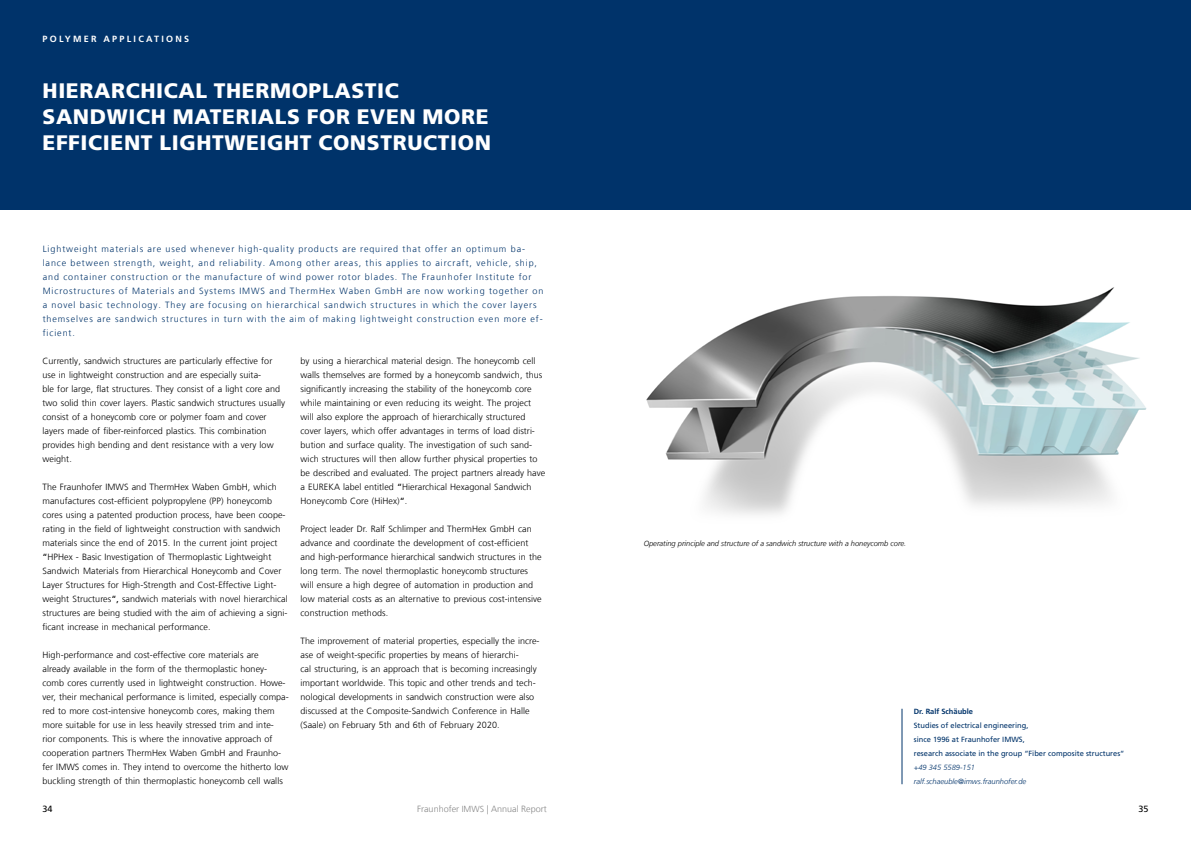
<style>
.page{position:relative;width:1191px;height:842px;background:#fff}
.page>*{position:absolute;margin:0;border:0;box-sizing:border-box;transform-origin:0 0}
.t1{font:900 21px/26px "Frutiger LT Com";letter-spacing:.03em;color:#fff}
.t2{font:300 9px/14px "Frutiger LT Com";letter-spacing:.005em;color:#000}
.t3{font:300 9px/14px "Frutiger LT Com";letter-spacing:.1em;color:#00336a}
.t4{font:300 9px "Frutiger LT Com";color:#878787}
.t5{font:700 9px "Frutiger LT Com";letter-spacing:.25em;color:#fff}
.t6{font:9px "Frutiger LT Com";color:#000}
.t7{font:7.5px/14px "Frutiger LT Com";color:#00336a}
.t8{font:italic 300 7.5px "Frutiger LT Com";color:#000}
.t9{font:italic 300 7.5px/14px "Frutiger LT Com";color:#00336a}
.t10{font:700 7.5px "Frutiger LT Com";color:#00336a}
.s1{font-weight:400}
.s2{font-size:8.8px}
</style>
<div class="page">
<div style="left:0;top:0;width:1191px;height:210px;background:#00336a"></div>
<hr style="left:901px;top:709px;width:1px;height:75px;background:#00336a">
<img style="left:646px;top:287px;width:501px;height:228px">
<p class="t5" style="left:43px;top:34px;width:148px">POLYMER APPLICATIONS</p>
<h1 class="t1" style="left:43px;top:78px;width:450px">HIERARCHICAL THERMOPLASTIC<br>SANDWICH MATERIALS FOR EVEN MORE<br>EFFICIENT LIGHTWEIGHT CONSTRUCTION</h1>
<p class="t3" style="left:43px;top:242px;width:502px">Lightweight materials are used whenever high-quality products are required that offer an optimum ba&shy;lance between strength, weight, and reliability. Among other areas, this applies to aircraft, vehicle, ship, and container construction or the manufacture of wind power rotor blades. The Fraunhofer Institute for Microstructures of Materials and Systems IMWS and ThermHex Waben GmbH are now working together on a novel basic technology. They are focusing on hierarchical sandwich structures in which the cover layers themselves are sandwich structures in turn with the aim of making lightweight construction even more ef&shy;ficient.</p>
<p class="t2" style="left:43px;top:354px;width:244px">Currently, sandwich structures are particularly effective for use in lightweight construction and are especially suita-<br>ble for large, flat structures. They consist of a light core and two solid thin cover layers. Plastic sandwich structures usually consist of a honeycomb core or polymer foam and cover layers made of fiber-reinforced plastics. This combination provides high bending and dent resistance with a very low weight.</p>
<p class="t2" style="left:43px;top:480px;width:247px">The Fraunhofer IMWS and ThermHex Waben GmbH, which manufactures cost-efficient polypropylene (PP) honeycomb cores using a patented production process, have been coope&shy;rating in the field of lightweight construction with sandwich materials since the end of 2015. In the current joint project <span class="s1">“</span>HPHex - Basic Investigation of Thermoplastic Lightweight Sandwich Materials from Hierarchical Honeycomb and Cover Layer Structures for High-Strength and Cost-Effective Light&shy;weight Structures<span class="s1">“,</span> sandwich materials with novel hierarchical structures are being studied with the aim of achieving a signi&shy;ficant increase in mechanical performance.</p>
<p class="t2" style="left:43px;top:648px;width:248px">High-performance and cost-effective core materials are<br>already available in the form of the thermoplastic honey&shy;comb cores currently used in lightweight construction. Howe&shy;ver, their mechanical performance is limited, especially compa&shy;red to more cost-intensive honeycomb cores, making them more suitable for use in less heavily stressed trim and inte&shy;rior components. This is where the innovative approach of cooperation partners ThermHex Waben GmbH and Fraunho&shy;fer IMWS comes in. They intend to overcome the hitherto low buckling strength of thin thermoplastic honeycomb cell walls</p>
<p class="t2" style="left:300px;top:354px;width:246px">by using a hierarchical material design. The honeycomb cell walls themselves are formed by a honeycomb sandwich, thus significantly increasing the stability of the honeycomb core while maintaining or even reducing its weight. The project will also explore the approach of hierarchically structured cover layers, which offer advantages in terms of load distri&shy;bution and surface quality. The investigation of such sand&shy;wich structures will then allow further physical properties to be described and evaluated. The project partners already have a EUREKA label entitled <span class="s1">“</span>Hierarchical Hexagonal Sandwich Honeycomb Core (HiHex)<span class="s1">“</span>.</p>
<p class="t2" style="left:300px;top:522px;width:243px">Project leader Dr. Ralf Schlimper and ThermHex GmbH can advance and coordinate the development of cost-efficient and high-performance hierarchical sandwich structures in the long term. The novel thermoplastic honeycomb structures will ensure a high degree of automation in production and low material costs as an alternative to previous cost-intensive construction methods.</p>
<p class="t2" style="left:300px;top:634px;width:240px">The improvement of material properties, especially the incre&shy;ase of weight-specific properties by means of hierarchi-<br>cal structuring, is an approach that is becoming increasingly important worldwide. This topic and other trends and tech&shy;nological developments in sandwich construction were also discussed at the Composite-Sandwich Conference in Halle (Saale) on February 5th and 6th of February 2020.</p>
<p class="t8" style="left:643px;top:539px;width:264px">Operating principle and structure of a sandwich structure with a honeycomb core.</p>
<p class="t10" style="left:914px;top:707px;width:61px">Dr. Ralf Schäuble</p>
<p class="t7" style="left:914px;top:718px;width:212px">Studies of electrical engineering,<br>since 1996 at Fraunhofer IMWS,<br>research associate in the group “Fiber composite structures“</p>
<p class="t9" style="left:914px;top:760px;width:114px">+49 345 5589-151 ralf.schaeuble@imws.fraunhofer.de</p>
<p class="t4" style="left:417px;top:804px;width:131px">Fraunhofer <span class="s2">IMWS</span> | Annual Report</p>
<p class="t6" style="left:43px;top:804px;width:12px">34</p>
<p class="t6" style="left:1138px;top:804px;width:12px">35</p>
</div>
